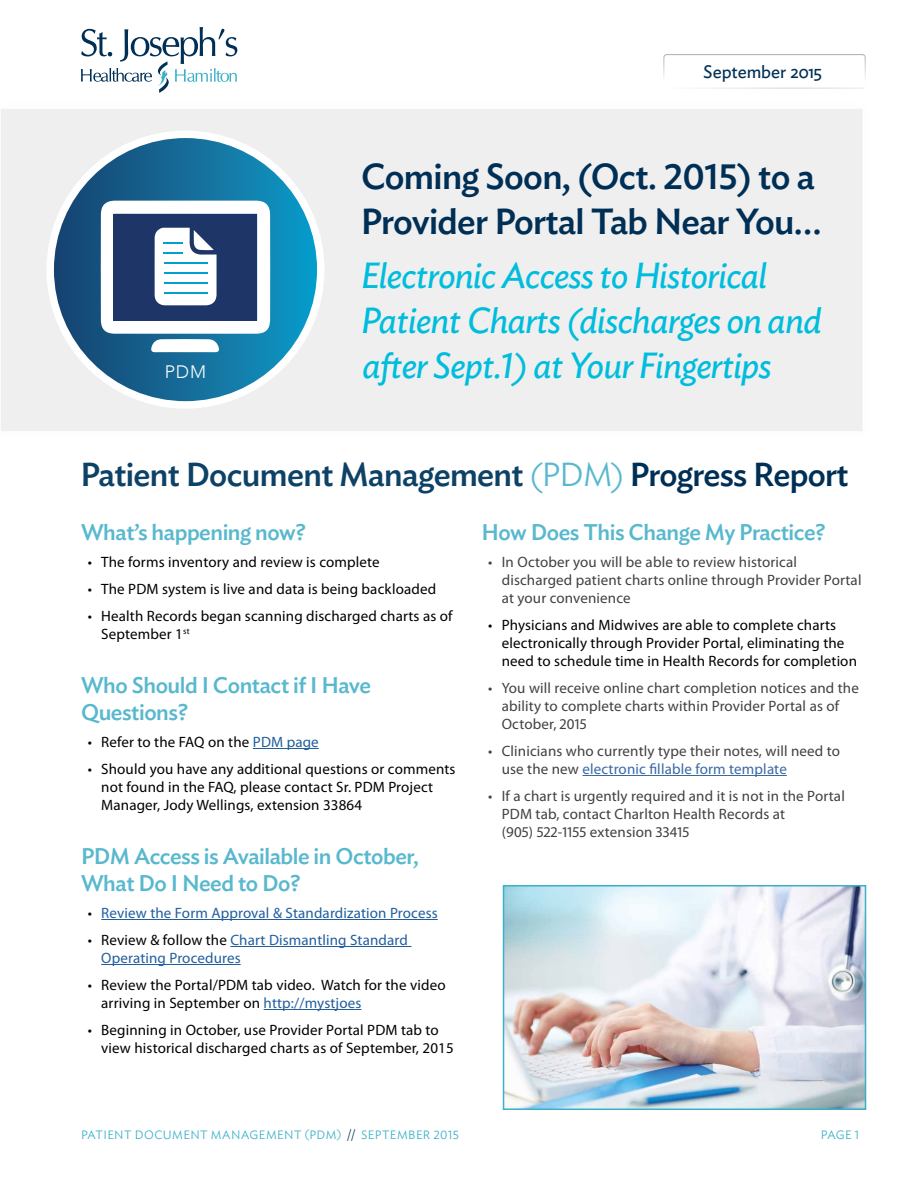
<style>
.page{position:relative;width:918px;height:1188px;background:#fff}
.page>*{position:absolute;margin:0;border:0;box-sizing:border-box;transform-origin:0 0}
.t1{font:italic 36px/45px "Ideal Sans";letter-spacing:-.02em;color:#00bddd}
.t2{font:500 36px/45px "Ideal Sans";letter-spacing:-.02em;color:#002f56}
.t3{font:500 33px "Ideal Sans";letter-spacing:-.02em;color:#0d4166}
.t4{font:500 22.5px/27px "Ideal Sans";letter-spacing:-.02em;color:#58b8ce}
.t5{font:18px "Ideal Sans";letter-spacing:-.005em;color:#003055}
.t6{font:300 18px "Avenir";color:#fff}
.t7{font:15px/18px "Myriad Pro";letter-spacing:.01em;color:#000}
.t8{font:15px/18px "Myriad Pro";letter-spacing:.01em;color:#414042}
.t9{font:15px/18px "Myriad Pro";letter-spacing:.01em;color:#215e9e}
.t10{font:300 12px "Ideal Sans";letter-spacing:.035em;color:#3bb0c9}
.s1{font-weight:300;color:#58b8ce}
.s2{color:#002f56}
.s3{color:#215e9e}
.s4{color:#000}
.s5{color:#3a68a5}
.s6{color:#003055}
</style>
<div class="page">
<svg style="left:81px;top:27px;width:156px;height:65px"></svg>
<div style="left:663px;top:54px;width:203px;height:34px;border:1px solid #a6adad;border-radius:3px"></div>
<hr style="left:654px;top:88px;width:210px;height:1px;background:#cfd4d3">
<div style="left:0;top:108px;width:863px;height:324px;background:#efeff0"></div>
<div style="left:0;top:107px;width:864px;height:326px;border:2px solid #fff"></div>
<hr style="left:253px;top:748px;width:66px;height:1px;background:#215e9e">
<hr style="left:101px;top:919px;width:337px;height:1px;background:#215e9e">
<hr style="left:230px;top:946px;width:181px;height:1px;background:#215e9e">
<hr style="left:101px;top:964px;width:140px;height:1px;background:#215e9e">
<hr style="left:264px;top:1009px;width:97px;height:1px;background:#215e9e">
<hr style="left:583px;top:775px;width:204px;height:1px;background:#3a68a5">
<img style="left:506px;top:888px;width:357px;height:219px">
<div style="left:503px;top:885px;width:363px;height:225px;border:2px solid #3bb0c9"></div>
<svg style="left:50px;top:134px;width:271px;height:271px;background:#2779a3"></svg>
<div style="left:47px;top:131px;width:277px;height:278px;border:7px solid #fff;border-radius:50%"></div>
<svg style="left:101px;top:201px;width:169px;height:151px"></svg>
<hr style="left:164px;top:262px;width:43px;height:2px;background:#00a1d1">
<hr style="left:164px;top:272px;width:43px;height:2px;background:#00a1d1">
<hr style="left:164px;top:282px;width:43px;height:2px;background:#00a1d1">
<hr style="left:164px;top:292px;width:43px;height:2px;background:#00a1d1">
<p class="t5" style="left:703px;top:58px;width:121px">September 2015</p>
<p class="t6" style="left:165px;top:361px;width:43px">PDM</p>
<h1 class="t2" style="left:361px;top:151px;width:463px">Coming Soon, (Oct. 2015) to a<br>Provider Portal Tab Near You…</h1>
<h1 class="t1" style="left:361px;top:250px;width:463px">Electronic Access to Historical<br>Patient Charts (discharges on and</h1>
<h1 class="t1" style="left:363px;top:340px;width:411px">after Sept.1) at Your Fingertips</h1>
<h2 class="t3" style="left:80px;top:449px;width:770px">Patient Document Management <span class="s1">(PDM)</span> <span class="s2">Progress Report</span></h2>
<h3 class="t4" style="left:81px;top:517px;width:226px">What’s happening now?</h3>
<p class="t7" style="left:88px;top:553px;width:294px">• The forms inventory and review is complete</p>
<p class="t7" style="left:88px;top:580px;width:350px">• The PDM system is live and data is being backloaded</p>
<p class="t7" style="left:101px;top:607px;width:353px;text-indent:-14px">• Health Records began scanning discharged charts as of<br>September 1<sup>st</sup></p>
<h3 class="t4" style="left:81px;top:670px;width:291px">Who Should I Contact if I Have<br>Questions?</h3>
<p class="t7" style="left:88px;top:733px;width:233px">• Refer to the FAQ on the <span class="s3">PDM page</span></p>
<p class="t7" style="left:101px;top:760px;width:356px;text-indent:-14px">• Should you have any additional questions or comments not found in the FAQ, please contact Sr. PDM Project<br>Manager, Jody Wellings, extension 33864</p>
<h3 class="t4" style="left:81px;top:841px;width:339px">PDM Access is Available in October,<br>What Do I Need to Do?</h3>
<p class="t9" style="left:88px;top:904px;width:351px"><span class="s4">•</span> Review the Form Approval &amp; Standardization Process</p>
<p class="t9" style="left:101px;top:931px;width:308px;text-indent:-14px"><span class="s4">• Review &amp; follow the</span> Chart Dismantling Standard<br>Operating Procedures</p>
<p class="t7" style="left:101px;top:976px;width:346px;text-indent:-14px">• Review the Portal/PDM tab video. Watch for the video arriving in September on <span class="s3">http://mystjoes</span></p>
<p class="t7" style="left:101px;top:1021px;width:354px;text-indent:-14px">• Beginning in October, use Provider Portal PDM tab to view historical discharged charts as of September, 2015</p>
<h3 class="t4" style="left:482px;top:517px;width:346px">How Does This Change My Practice?</h3>
<p class="t8" style="left:502px;top:553px;width:361px;text-indent:-14px">• In October you will be able to review historical discharged patient charts online through Provider Portal at your convenience</p>
<p class="t7" style="left:502px;top:616px;width:357px;text-indent:-14px">• Physicians and Midwives are able to complete charts electronically through Provider Portal, eliminating the need to schedule time in Health Records for completion</p>
<p class="t8" style="left:502px;top:679px;width:359px;text-indent:-14px">• You will receive online chart completion notices and the ability to complete charts within Provider Portal as of<br>October, 2015</p>
<p class="t8" style="left:502px;top:742px;width:340px;text-indent:-14px">• Clinicians who currently type their notes, will need to use the new <span class="s5">electronic fillable form template</span></p>
<p class="t8" style="left:502px;top:787px;width:345px;text-indent:-14px">• If a chart is urgently required and it is not in the Portal<br>PDM tab, contact Charlton Health Records at<br>(905) 522-1155 extension 33415</p>
<p class="t10" style="left:81px;top:1126px;width:379px">PATIENT DOCUMENT MANAGEMENT (PDM) <span class="s6">//</span> SEPTEMBER 2015</p>
<p class="t10" style="left:821px;top:1126px;width:40px">PAGE 1</p>
</div>
